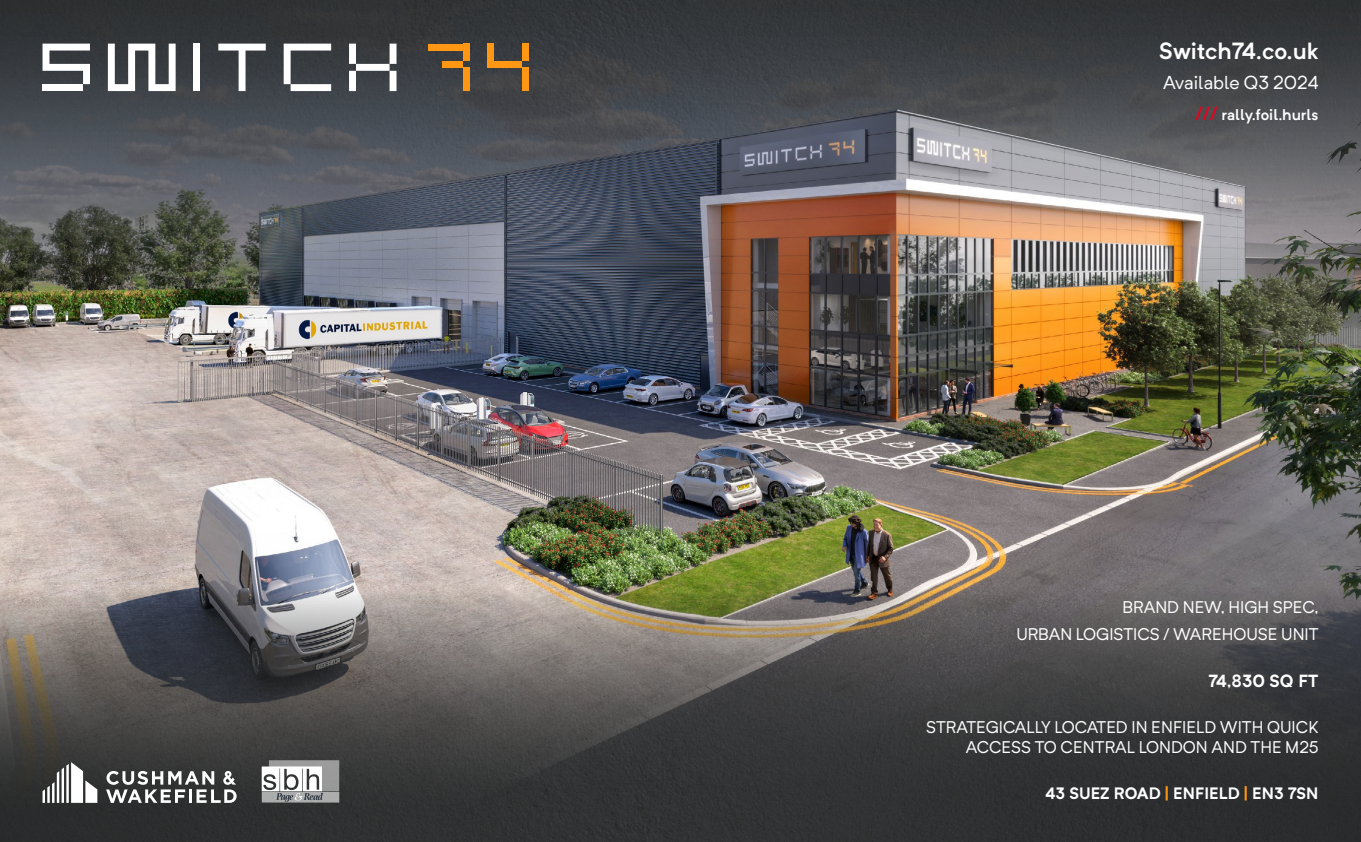
<style>
.page{position:relative;width:1361px;height:842px;background:#fff}
.page>*{position:absolute;margin:0;border:0;box-sizing:border-box;transform-origin:0 0}
.t1{font:600 23.1px "Neutrif Pro";color:#fff}
.t2{font:18.5px "Neutrif Pro";color:#fff}
.t3{font:700 17.4px "Neutrif Pro";color:#fff}
.t4{font:16.7px/26.2px "Neutrif Pro";color:#fff;text-align:right}
.t5{font:700 16.3px "Neutrif Pro";color:#fff}
.t6{font:600 15.3px "Neutrif Pro";color:#fff}
.s1{font-size:18.8px;color:#e3051e}
.s2{color:#ff9614}
</style>
<div class="page">
<div style="left:0;top:825px;width:1361px;height:17px;background:#2d2f30"></div>
<img style="left:0;top:0;width:1361px;height:109px">
<img style="left:0;top:109px;width:1361px;height:716px">
<svg style="left:43px;top:762px;width:54px;height:41px"></svg>
<svg style="left:106px;top:771px;width:131px;height:32px"></svg>
<svg style="left:262px;top:760px;width:77px;height:42px"></svg>
<svg style="left:218px;top:44px;width:48px;height:47px"></svg>
<div style="left:193px;top:44px;width:7px;height:47px;background:#fff"></div>
<svg style="left:108px;top:44px;width:68px;height:47px"></svg>
<div style="left:43px;top:84px;width:40px;height:7px;background:#fff"></div>
<svg style="left:43px;top:44px;width:47px;height:40px"></svg>
<svg style="left:349px;top:44px;width:47px;height:47px"></svg>
<svg style="left:284px;top:44px;width:47px;height:47px"></svg>
<div style="left:428px;top:44px;width:42px;height:6px;background:#ff9614"></div>
<div style="left:442px;top:61px;width:21px;height:7px;background:#ff9614"></div>
<div style="left:487px;top:44px;width:7px;height:24px;background:#ff9614"></div>
<div style="left:487px;top:61px;width:35px;height:7px;background:#ff9614"></div>
<div style="left:463px;top:68px;width:7px;height:23px;background:#ff9614"></div>
<div style="left:463px;top:44px;width:7px;height:17px;background:#ff9614"></div>
<div style="left:522px;top:44px;width:6px;height:17px;background:#ff9614"></div>
<div style="left:522px;top:68px;width:6px;height:23px;background:#ff9614"></div>
<h1 class="t1" style="left:1159px;top:35px;width:161px">Switch74.co.uk</h1>
<p class="t2" style="left:1163px;top:71px;width:157px">Available Q3 2024</p>
<p class="t6" style="left:1195px;top:105px;width:125px"><span class="s1">///</span> rally.foil.hurls</p>
<p class="t4" style="left:1016px;top:594px;width:304px">BRAND NEW, HIGH SPEC,<br>URBAN LOGISTICS / WAREHOUSE UNIT</p>
<p class="t3" style="left:1209px;top:669px;width:111px">74,830 SQ FT</p>
<p class="t4" style="left:926px;top:717px;width:394px;line-height:20px">STRATEGICALLY LOCATED IN ENFIELD WITH QUICK<br>ACCESS TO CENTRAL LONDON AND THE M25</p>
<p class="t5" style="left:1045px;top:783px;width:275px">43 SUEZ ROAD <span class="s2">|</span> ENFIELD <span class="s2">|</span> EN3 7SN</p>
</div>
